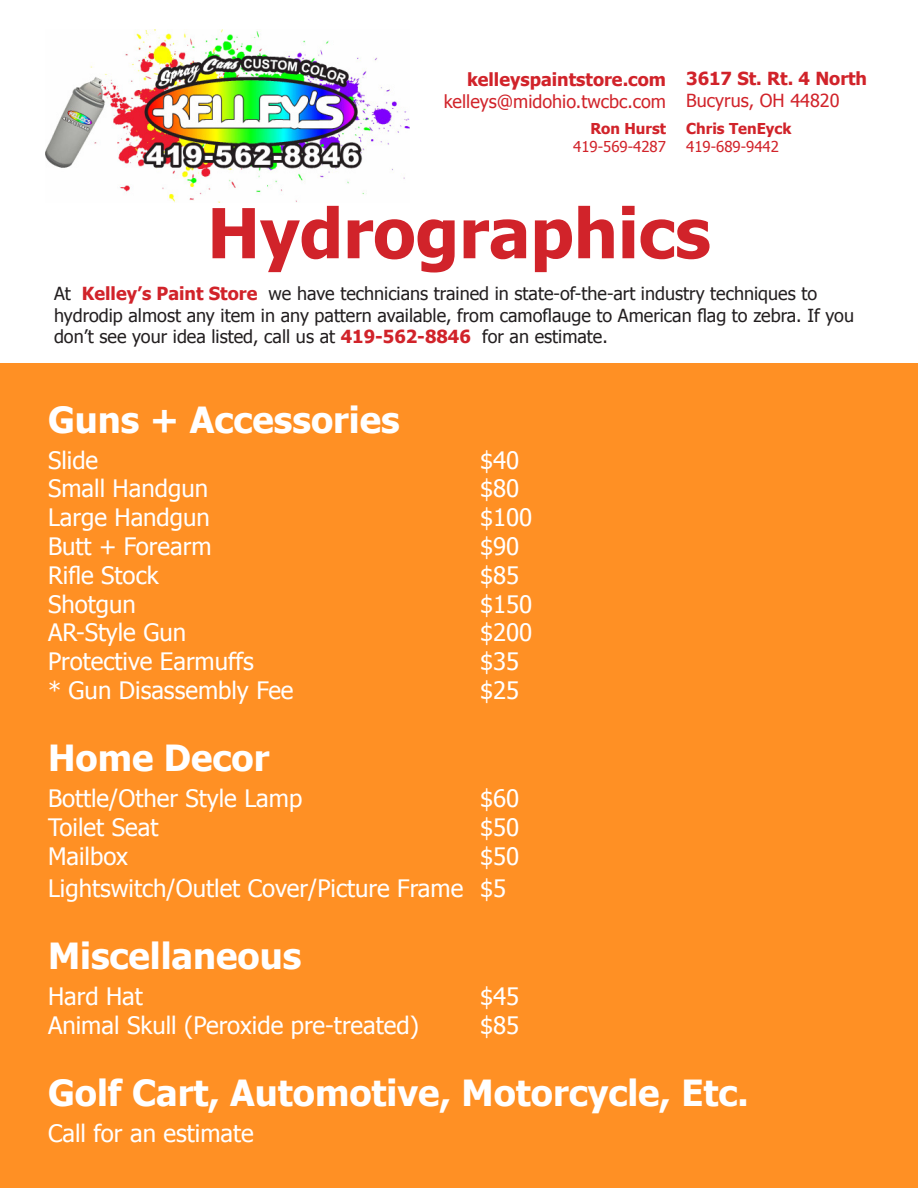
<style>
.page{position:relative;width:918px;height:1188px;background:#fff}
.page>*{position:absolute;margin:0;border:0;box-sizing:border-box;transform-origin:0 0}
.t1{font:700 69px "Tahoma";color:#d1232a}
.t2{font:700 36px "Tahoma";color:#fff}
.t3{font:24px "Tahoma";color:#fff}
.t4{font:18px/21.6px "Tahoma";color:#231f20}
.t5{font:18px "Tahoma";color:#d1232a}
.t6{font:700 18px "Tahoma";color:#d1232a}
.t7{font:15px "Tahoma";color:#d1232a}
.t8{font:700 15px "Tahoma";color:#d1232a}
.s1{font-weight:700;color:#d1232a}
</style>
<div class="page">
<div style="left:0;top:364px;width:918px;height:824px;background:#ff9024"></div>
<img style="left:45px;top:29px;width:364px;height:173px">
<p class="t6" style="left:467px;top:67px;width:201px">kelleyspaintstore.com</p>
<p class="t5" style="left:444px;top:89px;width:224px">kelleys@midohio.twcbc.com</p>
<p class="t8" style="left:590px;top:118px;width:77px">Ron Hurst</p>
<p class="t7" style="left:573px;top:137px;width:94px">419-569-4287</p>
<p class="t6" style="left:686px;top:66px;width:182px">3617 St. Rt. 4 North</p>
<p class="t5" style="left:686px;top:88px;width:155px">Bucyrus, OH 44820</p>
<p class="t8" style="left:686px;top:118px;width:107px">Chris TenEyck</p>
<p class="t7" style="left:686px;top:137px;width:94px">419-689-9442</p>
<p class="t1" style="left:207px;top:185px;width:505px">Hydrographics</p>
<p class="t4" style="left:54px;top:282px;width:802px">At <span class="s1">Kelley’s Paint Store</span> we have technicians trained in state-of-the-art industry techniques to hydrodip almost any item in any pattern available, from camoflauge to American flag to zebra. If you don’t see your idea listed, call us at <span class="s1">419-562-8846</span> for an estimate.</p>
<p class="t2" style="left:48px;top:394px;width:353px">Guns + Accessories</p>
<p class="t3" style="left:48px;top:444px;width:52px">Slide</p>
<p class="t3" style="left:480px;top:444px;width:41px">$40</p>
<p class="t3" style="left:48px;top:473px;width:162px">Small Handgun</p>
<p class="t3" style="left:480px;top:473px;width:41px">$80</p>
<p class="t3" style="left:48px;top:501px;width:163px">Large Handgun</p>
<p class="t3" style="left:480px;top:501px;width:54px">$100</p>
<p class="t3" style="left:48px;top:530px;width:165px">Butt + Forearm</p>
<p class="t3" style="left:480px;top:530px;width:41px">$90</p>
<p class="t3" style="left:48px;top:559px;width:112px">Rifle Stock</p>
<p class="t3" style="left:480px;top:559px;width:41px">$85</p>
<p class="t3" style="left:48px;top:588px;width:89px">Shotgun</p>
<p class="t3" style="left:480px;top:588px;width:54px">$150</p>
<p class="t3" style="left:48px;top:617px;width:140px">AR-Style Gun</p>
<p class="t3" style="left:480px;top:617px;width:54px">$200</p>
<p class="t3" style="left:48px;top:645px;width:207px">Protective Earmuffs</p>
<p class="t3" style="left:480px;top:645px;width:41px">$35</p>
<p class="t3" style="left:48px;top:674px;width:247px">* Gun Disassembly Fee</p>
<p class="t3" style="left:480px;top:674px;width:41px">$25</p>
<p class="t2" style="left:48px;top:733px;width:223px">Home Decor</p>
<p class="t3" style="left:48px;top:782px;width:256px">Bottle/Other Style Lamp</p>
<p class="t3" style="left:480px;top:782px;width:41px">$60</p>
<p class="t3" style="left:48px;top:811px;width:112px">Toilet Seat</p>
<p class="t3" style="left:480px;top:811px;width:41px">$50</p>
<p class="t3" style="left:48px;top:840px;width:82px">Mailbox</p>
<p class="t3" style="left:480px;top:840px;width:41px">$50</p>
<p class="t3" style="left:48px;top:872px;width:460px">Lightswitch/Outlet Cover/Picture Frame $5</p>
<p class="t2" style="left:48px;top:931px;width:255px">Miscellaneous</p>
<p class="t3" style="left:48px;top:980px;width:96px">Hard Hat</p>
<p class="t3" style="left:480px;top:980px;width:41px">$45</p>
<p class="t3" style="left:48px;top:1009px;width:372px">Animal Skull (Peroxide pre-treated)</p>
<p class="t3" style="left:480px;top:1009px;width:41px">$85</p>
<p class="t2" style="left:48px;top:1068px;width:702px">Golf Cart, Automotive, Motorcycle, Etc.</p>
<p class="t3" style="left:48px;top:1117px;width:207px">Call for an estimate</p>
</div>
